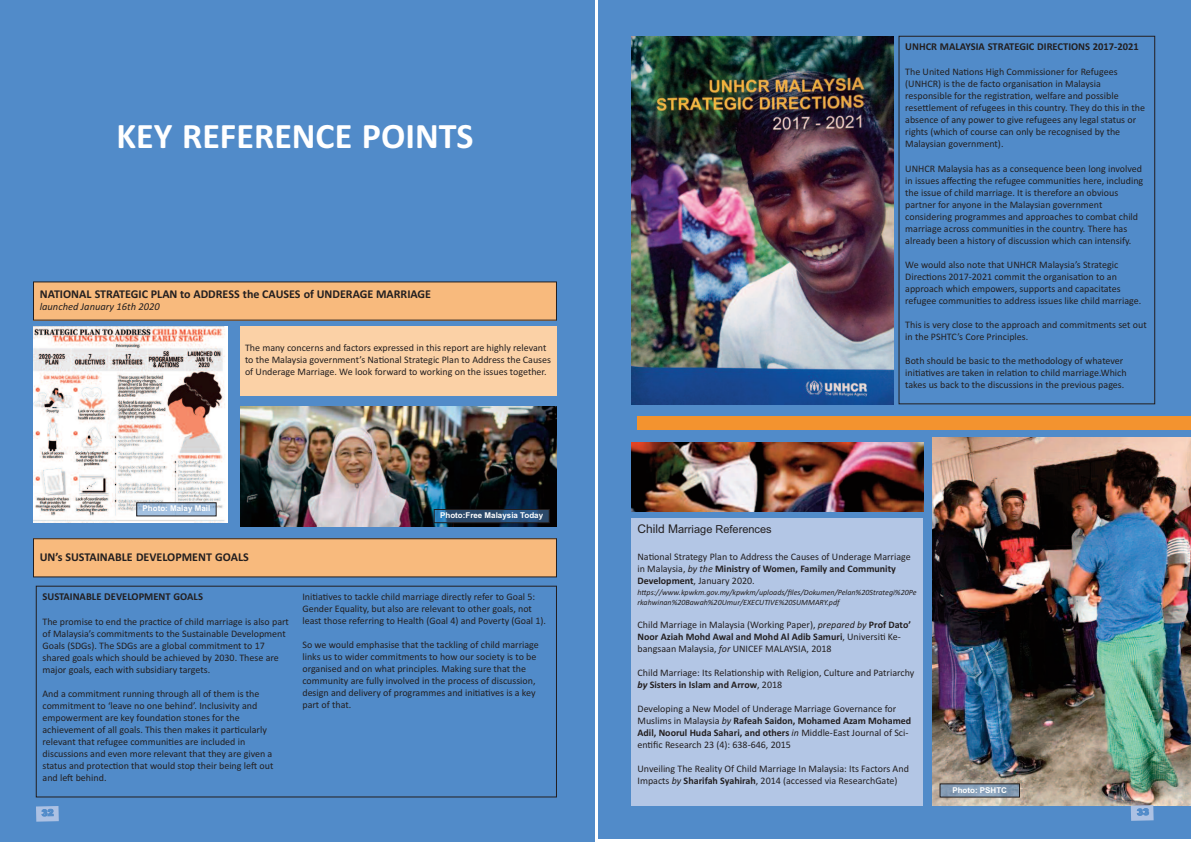
<style>
.page{position:relative;width:1191px;height:842px;background:#fff}
.page>*{position:absolute;margin:0;border:0;box-sizing:border-box;transform-origin:0 0}
.t1{font:700 36px "Calibri";color:#fff}
.t2{font:700 12px "Calibri";color:#231f20}
.t3{font:11px "Arial";color:#231f20}
.t4{font:700 10.5px "Calibri";color:#231f20}
.t5{font:italic 10.5px "Calibri";color:#231f20}
.t6{font:10px/12px "Calibri";color:#231f20}
.t7{font:italic 8px/9.6px "Calibri";color:#231f20}
.t8{font:700 8px "Arial";color:#fff}
.s1{font-size:12px}
.s2{font-style:italic}
.s3{font-weight:700}
.s4{font-weight:700;font-style:italic}
</style>
<div class="page">
<div style="left:598px;top:0;width:593px;height:838px;background:#518bc9"></div>
<div style="left:0;top:0;width:595px;height:842px;background:#518bc9"></div>
<img style="left:932px;top:437px;width:259px;height:368px">
<img style="left:631px;top:37px;width:262px;height:367px">
<img style="left:33px;top:326px;width:195px;height:197px">
<div style="left:898px;top:36px;width:257px;height:368px;border:1px solid #231f20"></div>
<div style="left:36px;top:586px;width:521px;height:211px;border:1px solid #231f20"></div>
<img style="left:240px;top:406px;width:317px;height:120px">
<div style="left:240px;top:326px;width:317px;height:70px;background:#fbd1a6"></div>
<div style="left:434px;top:510px;width:115px;height:12px;background:#518bc9;opacity:.52"></div>
<div style="left:434px;top:509px;width:115px;height:14px;border:1px solid #231f20"></div>
<div style="left:137px;top:503px;width:79px;height:13px;background:#518bc9;opacity:.52"></div>
<div style="left:940px;top:784px;width:79px;height:13px;background:#518bc9;opacity:.52"></div>
<div style="left:631px;top:518px;width:292px;height:288px;background:#b3c6e5"></div>
<img style="left:631px;top:443px;width:292px;height:68px">
<div style="left:33px;top:282px;width:523px;height:38px;background:#f8ba7d"></div>
<div style="left:33px;top:539px;width:523px;height:38px;background:#f8ba7d"></div>
<div style="left:33px;top:538px;width:524px;height:39px;border:1px solid #231f20"></div>
<div style="left:637px;top:416px;width:554px;height:13px;background:#f3932f"></div>
<svg style="left:36px;top:806px;width:23px;height:16px"></svg>
<svg style="left:1130px;top:805px;width:23px;height:16px"></svg>
<h1 class="t1" style="left:117px;top:114px;width:358px">KEY REFERENCE POINTS</h1>
<p class="t2" style="left:40px;top:287px;width:393px">NATIONAL STRATEGIC PLAN to ADDRESS the CAUSES of UNDERAGE MARRIAGE</p>
<p class="t5" style="left:40px;top:300px;width:122px">launched January 16th 2020</p>
<p class="t6" style="left:245px;top:342px;width:307px">The many concerns and factors expressed in this report are highly relevant to the Malaysia government’s National Strategic Plan to Address the Causes of Underage Marriage. We look forward to working on the issues together.</p>
<p class="t8" style="left:143px;top:504px;width:69px">Photo: Malay Mail</p>
<p class="t8" style="left:440px;top:511px;width:104px">Photo:Free Malaysia Today</p>
<p class="t2" style="left:40px;top:550px;width:210px">UN’s SUSTAINABLE DEVELOPMENT GOALS</p>
<p class="t4" style="left:43px;top:590px;width:162px">SUSTAINABLE DEVELOPMENT GOALS</p>
<p class="t6" style="left:43px;top:616px;width:248px">The promise to end the practice of child marriage is also part of Malaysia’s commitments to the Sustainable Development Goals (SDGs). The SDGs are a global commitment to 17 shared goals which should be achieved by 2030. These are major goals, each with subsidiary targets.</p>
<p class="t6" style="left:43px;top:688px;width:232px">And a commitment running through all of them is the commitment to ‘leave no one behind’. Inclusivity and empowerment are key foundation stones for the achievement of all goals. This then makes it particularly relevant that refugee communities are included in discussions and even more relevant that they are given a status and protection that would stop their being left out and left behind.</p>
<p class="t6" style="left:302px;top:590px;width:245px">Initiatives to tackle child marriage directly refer to Goal 5:<br>Gender Equality, but also are relevant to other goals, not least those referring to Health (Goal 4) and Poverty (Goal 1).</p>
<p class="t6" style="left:302px;top:638px;width:238px">So we would emphasise that the tackling of child marriage links us to wider commitments to how our society is to be organised and on what principles. Making sure that the community are fully involved in the process of discussion, design and delivery of programmes and initiatives is a key part of that.</p>
<p class="t4" style="left:905px;top:41px;width:235px">UNHCR MALAYSIA STRATEGIC DIRECTIONS 2017-2021</p>
<p class="t6" style="left:905px;top:66px;width:241px">The United Nations High Commissioner for Refugees (UNHCR) is the de facto organisation in Malaysia responsible for the registration, welfare and possible resettlement of refugees in this country. They do this in the absence of any power to give refugees any legal status or rights (which of course can only be recognised by the Malaysian government).</p>
<p class="t6" style="left:905px;top:163px;width:239px">UNHCR Malaysia has as a consequence been long involved in issues affecting the refugee communities here, including the issue of child marriage. It is therefore an obvious partner for anyone in the Malaysian government considering programmes and approaches to combat child marriage across communities in the country. There has already been a history of discussion which can intensify.</p>
<p class="t6" style="left:905px;top:259px;width:237px">We would also note that UNHCR Malaysia’s Strategic Directions 2017-2021 commit the organisation to an approach which empowers, supports and capacitates refugee communities to address issues like child marriage.</p>
<p class="t6" style="left:905px;top:319px;width:243px">This is very close to the approach and commitments set out in the PSHTC’s Core Principles.</p>
<p class="t6" style="left:905px;top:355px;width:223px">Both should be basic to the methodology of whatever initiatives are taken in relation to child marriage.Which takes us back to the discussions in the previous pages.</p>
<p class="t3" style="left:637px;top:523px;width:136px"><span class="s1">Child M</span>arriage References</p>
<p class="t6" style="left:637px;top:551px;width:275px">National Strategy Plan to Address the Causes of Underage Marriage in Malaysia, <span class="s2">by the</span> <span class="s3">Ministry of Women, Family and Community<br>Development</span>, January 2020.</p>
<p class="t7" style="left:637px;top:587px;width:281px">https://www.kpwkm.gov.my/kpwkm/uploads/files/Dokumen/Pelan%20Strategi%20Pe rkahwinan%20Bawah%20Umur/EXECUTIVE%20SUMMARY.pdf</p>
<p class="t6" style="left:637px;top:618px;width:275px">Child Marriage in Malaysia (Working Paper), <span class="s2">prepared by</span> <span class="s3">Prof Dato’<br>Noor Aziah Mohd Awal and Mohd Al Adib Samuri</span>, Universiti Ke&shy;bangsaan Malaysia, <span class="s2">for</span> UNICEF MALAYSIA, 2018</p>
<p class="t6" style="left:637px;top:666px;width:278px">Child Marriage: Its Relationship with Religion, Culture and Patriarchy <span class="s4">by</span> <span class="s3">Sisters in Islam and Arrow</span>, 2018</p>
<p class="t6" style="left:637px;top:702px;width:275px">Developing a New Model of Underage Marriage Governance for Muslims in Malaysia <span class="s2">by</span> <span class="s3">Rafeah Saidon, Mohamed Azam Mohamed Adil, Noorul Huda Sahari, and others</span> <span class="s2">in</span> Middle-East Journal of Sci&shy;entific Research 23 (4): 638-646, 2015</p>
<p class="t6" style="left:637px;top:762px;width:273px">Unveiling The Reality Of Child Marriage In Malaysia: Its Factors And<br>Impacts <span class="s2">by</span> <span class="s3">Sharifah Syahirah</span>, 2014 (accessed via ResearchGate)</p>
<p class="t8" style="left:952px;top:785px;width:56px">Photo: PSHTC</p>
</div>
